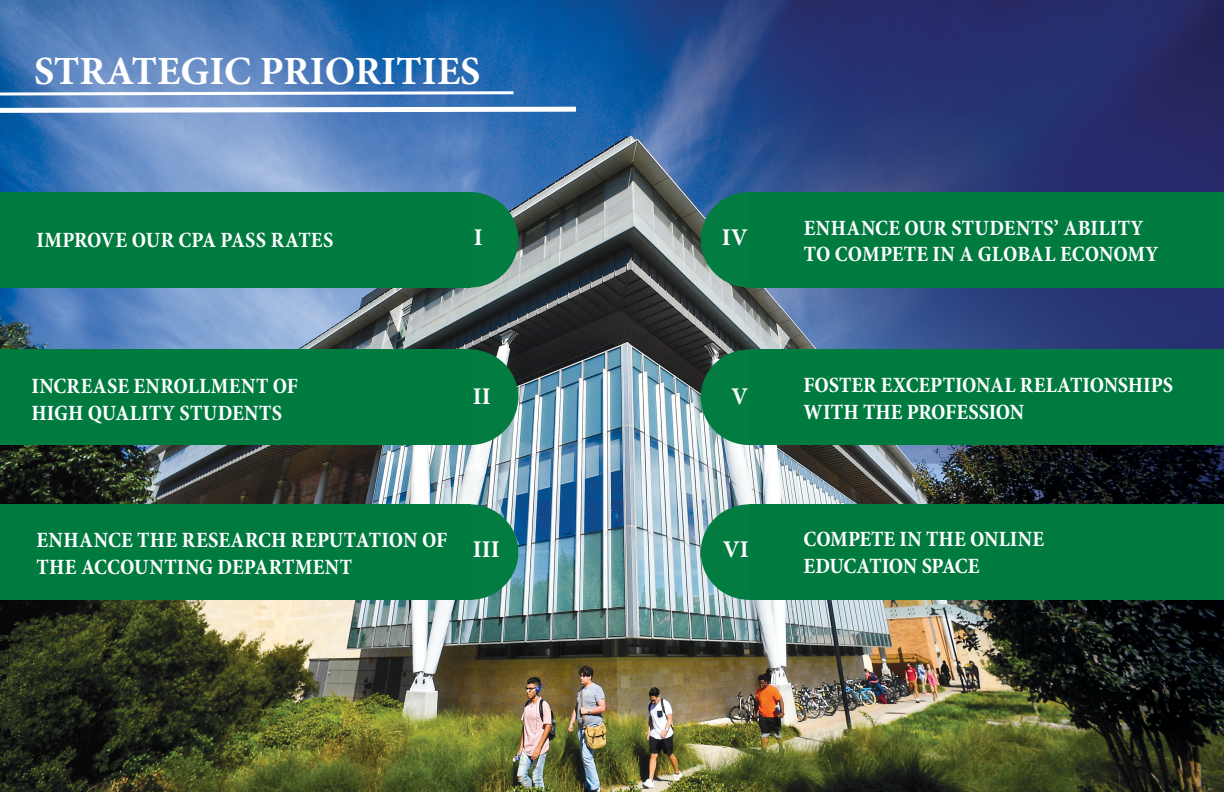
<style>
.page{position:relative;width:1224px;height:792px;background:#fff}
.page>*{position:absolute;margin:0;border:0;box-sizing:border-box;transform-origin:0 0}
.t1{font:700 40px "Minion Pro";color:#fff}
.t2{font:700 24px "Minion Pro";color:#fff}
.t3{font:700 condensed 22px/26.4px "Minion Pro";letter-spacing:.005em;color:#fff}
</style>
<div class="page">
<img style="left:0;top:0;width:1224px;height:792px">
<div style="left:701px;top:192px;width:96px;height:96px;background:#027c40;border-radius:50%"></div>
<div style="left:749px;top:192px;width:475px;height:96px;background:#007b40"></div>
<div style="left:701px;top:350px;width:96px;height:95px;background:#027c40;border-radius:50%"></div>
<div style="left:749px;top:350px;width:475px;height:95px;background:#007b40"></div>
<div style="left:701px;top:504px;width:96px;height:96px;background:#027c40;border-radius:50%"></div>
<div style="left:749px;top:504px;width:475px;height:96px;background:#007b40"></div>
<div style="left:422px;top:192px;width:96px;height:96px;background:#027c40;border-radius:50%"></div>
<div style="left:0;top:192px;width:470px;height:96px;background:#007b40"></div>
<div style="left:422px;top:350px;width:96px;height:95px;background:#027c40;border-radius:50%"></div>
<div style="left:0;top:350px;width:470px;height:95px;background:#007b40"></div>
<div style="left:422px;top:504px;width:96px;height:96px;background:#027c40;border-radius:50%"></div>
<div style="left:0;top:504px;width:470px;height:96px;background:#007b40"></div>
<svg style="left:0;top:90px;width:517px;height:7px"></svg>
<svg style="left:0;top:104px;width:581px;height:12px"></svg>
<h1 class="t1" style="left:34px;top:43px;width:448px">STRATEGIC PRIORITIES</h1>
<p class="t3" style="left:36px;top:227px;width:299px">IMPROVE OUR CPA PASS RATES</p>
<p class="t2" style="left:474px;top:220px;width:11px">I</p>
<p class="t2" style="left:722px;top:220px;width:28px">IV</p>
<p class="t3" style="left:804px;top:215px;width:356px">ENHANCE OUR STUDENTS’ ABILITY<br>TO COMPETE IN A GLOBAL ECONOMY</p>
<p class="t3" style="left:31px;top:373px;width:268px">INCREASE ENROLLMENT OF<br>HIGH QUALITY STUDENTS</p>
<p class="t2" style="left:473px;top:379px;width:20px">II</p>
<p class="t2" style="left:731px;top:379px;width:19px">V</p>
<p class="t3" style="left:804px;top:372px;width:371px">FOSTER EXCEPTIONAL RELATIONSHIPS<br>WITH THE PROFESSION</p>
<p class="t3" style="left:36px;top:527px;width:412px">ENHANCE THE RESEARCH REPUTATION OF<br>THE ACCOUNTING DEPARTMENT</p>
<p class="t2" style="left:473px;top:532px;width:29px">III</p>
<p class="t2" style="left:723px;top:532px;width:28px">VI</p>
<p class="t3" style="left:804px;top:526px;width:242px">COMPETE IN THE ONLINE<br>EDUCATION SPACE</p>
</div>
